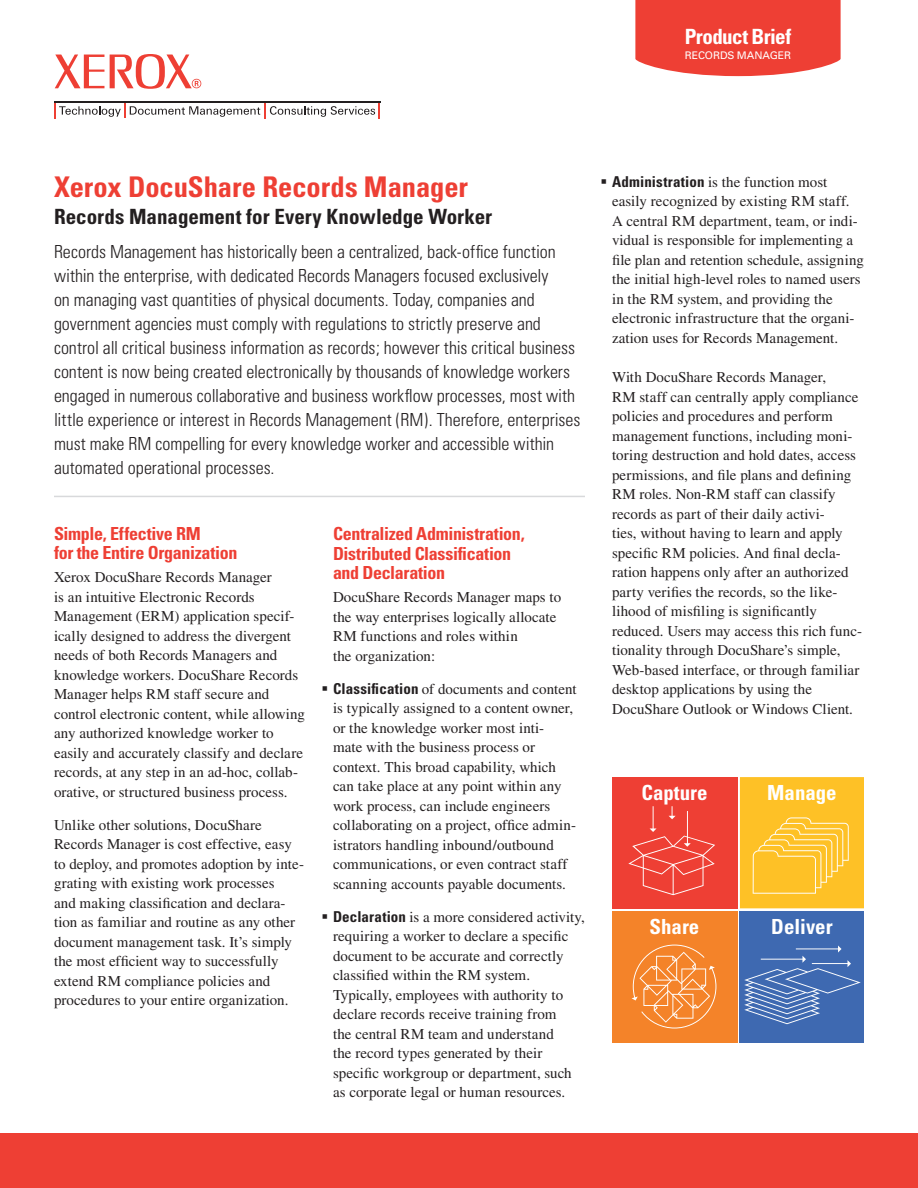
<style>
.page{position:relative;width:918px;height:1188px;background:#fff}
.page>*{position:absolute;margin:0;border:0;box-sizing:border-box;transform-origin:0 0}
.t1{font:700 condensed 28.5px "Univers";color:#ee3f34}
.t2{font:700 condensed 21px "Univers";color:#231f20}
.t3{font:700 condensed 21px "Univers";letter-spacing:-.03em;color:#fff}
.t4{font:700 condensed 20.85px "Univers";color:#fff}
.t5{font:300 condensed 18px/24px "Univers";color:#231f20}
.t6{font:700 condensed 18px/19.5px "Univers";letter-spacing:-.02em;color:#ee3f34}
.t7{font:15px/19.5px "Times";color:#231f20}
.t8{font:10.5px "Univers";color:#fff}
.s1{font-family:"Univers";font-weight:700;font-stretch:condensed}
</style>
<div class="page">
<div style="left:0;top:1134px;width:918px;height:54px;background:#ee3f34"></div>
<svg style="left:635px;top:0;width:206px;height:76px;background:#ef4a40"></svg>
<svg style="left:55px;top:55px;width:49px;height:33px"></svg>
<svg style="left:110px;top:54px;width:91px;height:35px"></svg>
<svg style="left:54px;top:101px;width:326px;height:18px"></svg>
<div style="left:740px;top:777px;width:124px;height:131px;background:#fec126"></div>
<div style="left:740px;top:911px;width:124px;height:131px;background:#3e69b1"></div>
<div style="left:612px;top:777px;width:125px;height:131px;background:#ee3f34"></div>
<div style="left:612px;top:911px;width:125px;height:131px;background:#f48329"></div>
<svg style="left:744px;top:946px;width:117px;height:78px"></svg>
<svg style="left:632px;top:945px;width:84px;height:84px"></svg>
<svg style="left:753px;top:817px;width:96px;height:77px"></svg>
<svg style="left:628px;top:806px;width:87px;height:89px"></svg>
<hr style="left:54px;top:496px;width:531px;height:1px;background:#d8d9db">
<h2 class="t3" style="left:685px;top:23px;width:108px">Product Brief</h2>
<p class="t8" style="left:685px;top:49px;width:106px">RECORDS MANAGER</p>
<h1 class="t1" style="left:54px;top:170px;width:416px">Xerox DocuShare Records Manager</h1>
<h2 class="t2" style="left:54px;top:204px;width:440px">Records Management for Every Knowledge Worker</h2>
<p class="t5" style="left:54px;top:240px;width:528px">Records Management has historically been a centralized, back-office function within the enterprise, with dedicated Records Managers focused exclusively<br>on managing vast quantities of physical documents. Today, companies and government agencies must comply with regulations to strictly preserve and control all critical business information as records; however this critical business content is now being created electronically by thousands of knowledge workers engaged in numerous collaborative and business workflow processes, most with little experience or interest in Records Management (RM). Therefore, enterprises must make RM compelling for every knowledge worker and accessible within automated operational processes.</p>
<p class="t6" style="left:54px;top:524px;width:185px">Simple, Effective RM<br>for the Entire Organization</p>
<p class="t7" style="left:54px;top:568px;width:253px">Xerox DocuShare Records Manager<br>is an intuitive Electronic Records Management (ERM) application specif&shy;ically designed to address the divergent needs of both Records Managers and knowledge workers. DocuShare Records Manager helps RM staff secure and control electronic content, while allowing any authorized knowledge worker to easily and accurately classify and declare records, at any step in an ad-hoc, collab&shy;orative, or structured business process.</p>
<p class="t7" style="left:54px;top:815px;width:252px">Unlike other solutions, DocuShare Records Manager is cost effective, easy to deploy, and promotes adoption by inte&shy;grating with existing work processes<br>and making classification and declara&shy;tion as familiar and routine as any other document management task. It’s simply the most efficient way to successfully extend RM compliance policies and procedures to your entire organization.</p>
<p class="t6" style="left:333px;top:524px;width:193px">Centralized Administration,<br>Distributed Classification and Declaration</p>
<p class="t7" style="left:333px;top:588px;width:230px">DocuShare Records Manager maps to the way enterprises logically allocate<br>RM functions and roles within<br>the organization:</p>
<p class="t7" style="left:333px;top:679px;width:245px;text-indent:-11px">▪ <span class="s1">Classification</span> of documents and content is typically assigned to a content owner, or the knowledge worker most inti&shy;mate with the business process or context. This broad capability, which can take place at any point within any work process, can include engineers collaborating on a project, office admin&shy;istrators handling inbound/outbound communications, or even contract staff scanning accounts payable documents.</p>
<p class="t7" style="left:333px;top:907px;width:253px;text-indent:-11px">▪ <span class="s1">Declaration</span> is a more considered activity, requiring a worker to declare a specific document to be accurate and correctly classified within the RM system.<br>Typically, employees with authority to declare records receive training from<br>the central RM team and understand<br>the record types generated by their specific workgroup or department, such as corporate legal or human resources.</p>
<p class="t7" style="left:612px;top:172px;width:253px;text-indent:-11px">▪ <span class="s1">Administration</span> is the function most easily recognized by existing RM staff.<br>A central RM department, team, or indi&shy;vidual is responsible for implementing a file plan and retention schedule, assigning the initial high-level roles to named users in the RM system, and providing the electronic infrastructure that the organi&shy;zation uses for Records Management.</p>
<p class="t7" style="left:612px;top:368px;width:252px">With DocuShare Records Manager,<br>RM staff can centrally apply compliance policies and procedures and perform management functions, including moni&shy;toring destruction and hold dates, access permissions, and file plans and defining RM roles. Non-RM staff can classify records as part of their daily activi-<br>ties, without having to learn and apply specific RM policies. And final decla&shy;ration happens only after an authorized party verifies the records, so the like&shy;lihood of misfiling is significantly reduced. Users may access this rich func&shy;tionality through DocuShare’s simple, Web-based interface, or through familiar desktop applications by using the DocuShare Outlook or Windows Client.</p>
<h3 class="t4" style="left:642px;top:779px;width:67px">Capture</h3>
<h3 class="t4" style="left:767px;top:779px;width:71px">Manage</h3>
<h3 class="t4" style="left:650px;top:914px;width:51px">Share</h3>
<h3 class="t4" style="left:771px;top:914px;width:63px">Deliver</h3>
</div>
